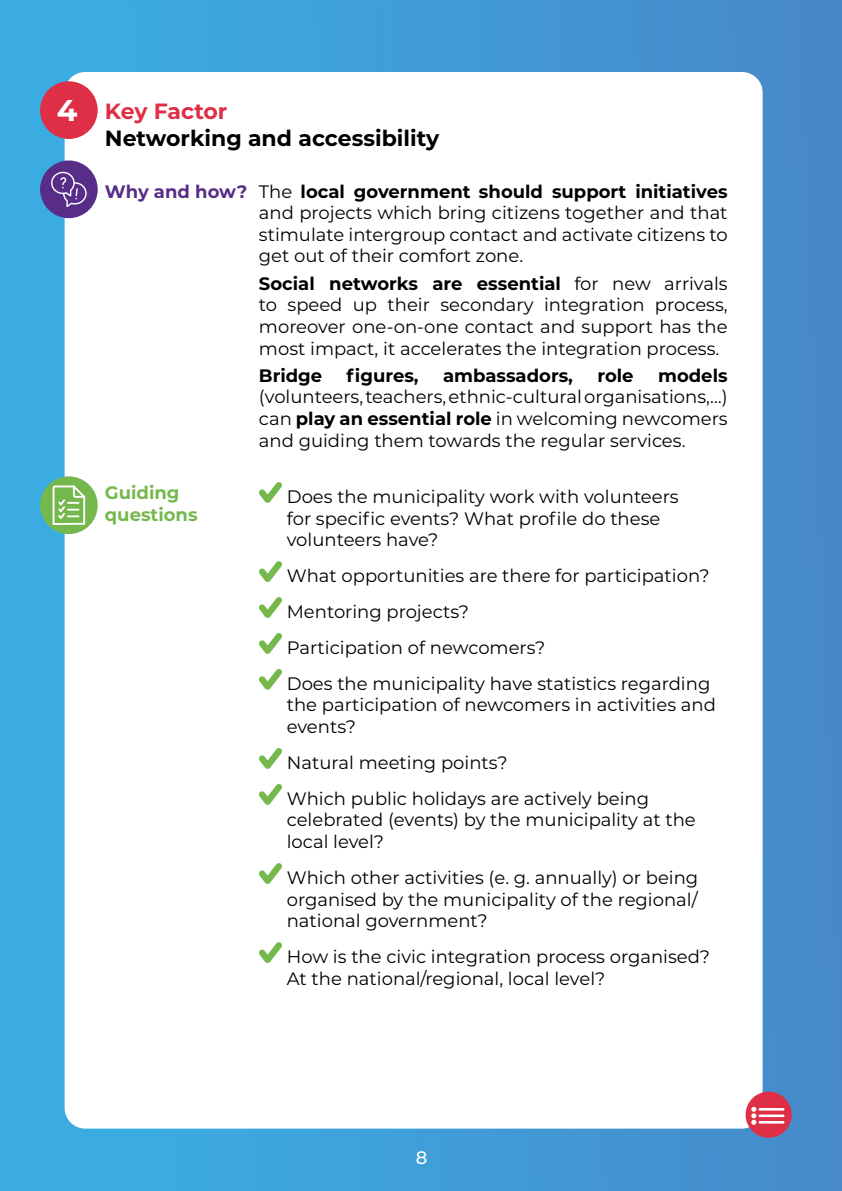
<style>
.page{position:relative;width:842px;height:1191px;background:#fff}
.page>*{position:absolute;margin:0;border:0;box-sizing:border-box;transform-origin:0 0}
.t1{font:700 30px "Montserrat";color:#fff}
.t2{font:700 22px "Montserrat";color:#000}
.t3{font:700 22px "Montserrat";letter-spacing:-.01em;color:#de2f47}
.t4{font:18px/21.6px "Montserrat";color:#000}
.t5{font:700 18px "Montserrat";color:#000}
.t6{font:700 18px/21.6px "Montserrat";color:#75b94e}
.t7{font:500 18px "Montserrat";color:#fff}
.s1{font-weight:700;color:#572d87}
.s2{font-weight:700}
</style>
<div class="page">
<div style="left:0;top:0;width:842px;height:1191px;background:linear-gradient(to right,#3cb1e6,#488ac9)"></div>
<div style="left:65px;top:72px;width:698px;height:1056px;background:#fff;border-radius:20px"></div>
<svg style="left:259px;top:482px;width:23px;height:21px"></svg>
<svg style="left:259px;top:561px;width:23px;height:129px"></svg>
<svg style="left:259px;top:748px;width:23px;height:57px"></svg>
<svg style="left:259px;top:863px;width:23px;height:21px"></svg>
<svg style="left:259px;top:942px;width:23px;height:21px"></svg>
<div style="left:40px;top:160px;width:58px;height:58px;background:#572d87;border-radius:50%"></div>
<svg style="left:51px;top:171px;width:36px;height:36px"></svg>
<div style="left:40px;top:476px;width:58px;height:58px;background:#75b94e;border-radius:50%"></div>
<svg style="left:52px;top:482px;width:35px;height:43px"></svg>
<div style="left:745px;top:1091px;width:47px;height:46px;background:#de2f47;border-radius:50%"></div>
<hr style="left:760px;top:1108px;width:23px;height:2px;background:#fff">
<hr style="left:760px;top:1114px;width:23px;height:3px;background:#fff">
<hr style="left:760px;top:1121px;width:23px;height:2px;background:#fff">
<svg style="left:751px;top:1106px;width:5px;height:18px"></svg>
<div style="left:40px;top:81px;width:58px;height:58px;background:#de2f47;border-radius:50%"></div>
<h1 class="t1" style="left:57px;top:88px;width:22px">4</h1>
<p class="t3" style="left:105px;top:96px;width:124px">Key Factor</p>
<p class="t2" style="left:105px;top:122px;width:336px">Networking and accessibility</p>
<p class="t4" style="left:259px;top:180px;width:470px;text-align:justify;text-indent:-154px"><span class="s1">Why and how?</span> The <span class="s2">local government should support initiatives </span>and projects which bring citizens together and that stimulate intergroup contact and activate citizens to get out of their comfort zone.</p>
<p class="t4" style="left:259px;top:272px;width:470px;text-align:justify"><span class="s2">Social networks are essential</span> for new arrivals to speed up their secondary integration process, moreover one-on-one contact and support has the most impact, it accelerates the integration process.</p>
<p class="t5" style="left:259px;top:362px;width:65px">Bridge</p>
<p class="t5" style="left:347px;top:362px;width:74px">figures,</p>
<p class="t5" style="left:443px;top:362px;width:131px">ambassadors,</p>
<p class="t5" style="left:597px;top:362px;width:38px">role</p>
<p class="t5" style="left:658px;top:362px;width:71px">models</p>
<p class="t4" style="left:259px;top:386px;width:470px;text-align:justify">(volunteers, teachers, ethnic-cultural organisations,…) can <span class="s2">play an essential role</span> in welcoming newcomers and guiding them towards the regular services.</p>
<p class="t6" style="left:105px;top:481px;width:94px">Guiding questions</p>
<p class="t4" style="left:287px;top:485px;width:393px">Does the municipality work with volunteers for specific events? What profile do these volunteers have?</p>
<p class="t4" style="left:287px;top:557px;width:425px;line-height:36px">What opportunities are there for participation?<br>Mentoring projects?<br>Participation of newcomers?<br>Does the municipality have statistics regarding</p>
<p class="t4" style="left:287px;top:693px;width:431px">the participation of newcomers in activities and events?</p>
<p class="t4" style="left:287px;top:744px;width:364px;line-height:36px">Natural meeting points?<br>Which public holidays are actively being</p>
<p class="t4" style="left:287px;top:808px;width:410px">celebrated (events) by the municipality at the local level?</p>
<p class="t4" style="left:287px;top:866px;width:413px;text-align:justify">Which other activities (e. g. annually) or being organised by the municipality of the regional/ national government?</p>
<p class="t4" style="left:287px;top:945px;width:425px">How is the civic integration process organised?<br>At the national/regional, local level?</p>
<p class="t7" style="left:416px;top:1144px;width:13px">8</p>
</div>
